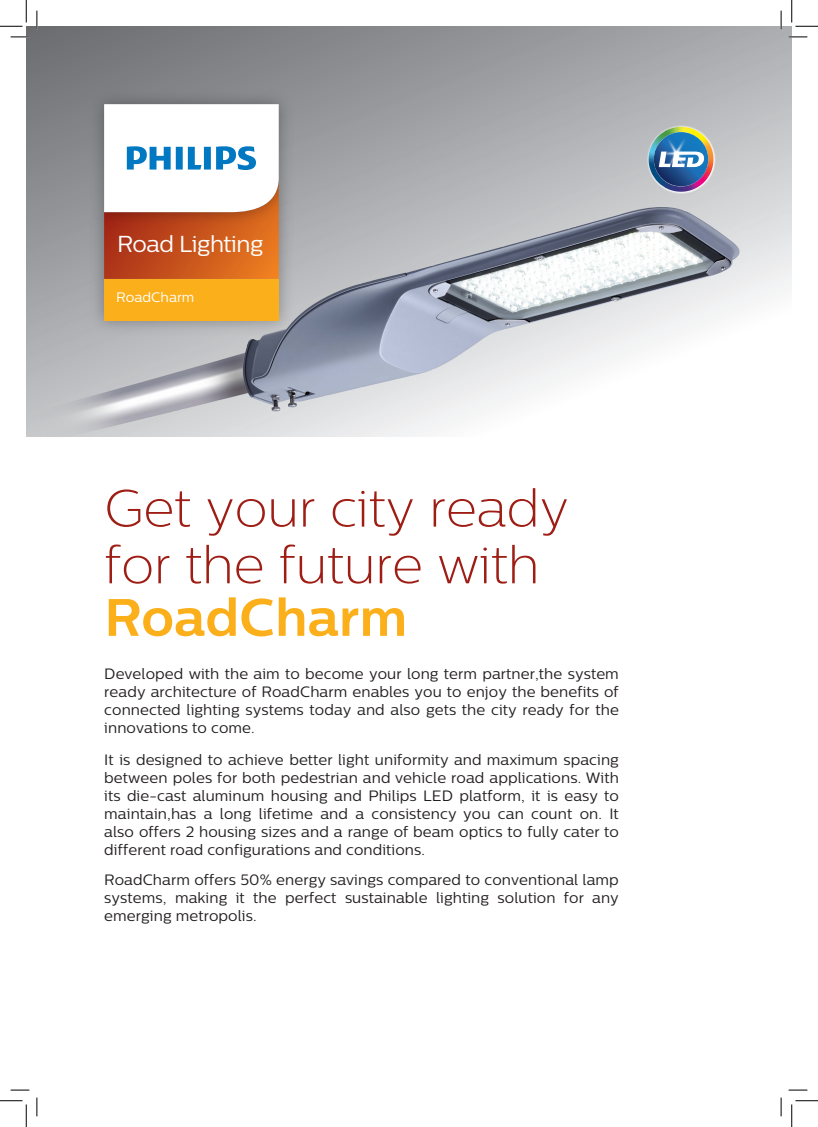
<style>
.page{position:relative;width:818px;height:1127px;background:#fff}
.page>*{position:absolute;margin:0;border:0;box-sizing:border-box;transform-origin:0 0}
.Introduction_text_16{font:52.5px/54.6px "Centrale Sans X Light";letter-spacing:-.01em;color:#9e1d14}
.t1{font:23px "Centrale Sans";letter-spacing:-.02em;color:#fff}
.Introduction_text_16-2{font:15px/18px "Centrale Sans";letter-spacing:.005em;color:#231f20;text-align:justify}
.t2{font:13.75px "Centrale Sans";color:#fff}
.s1{font-family:"Centrale Sans";font-weight:700;color:#fbaf1b}
</style>
<div class="page">
<div style="left:27px;top:27px;width:764px;height:410px;background:linear-gradient(to right,#6e7073,#b1b3b6)"></div>
<svg style="left:11px;top:36px;width:18px;height:2px"></svg>
<svg style="left:788px;top:36px;width:19px;height:2px"></svg>
<svg style="left:11px;top:1089px;width:18px;height:1px"></svg>
<svg style="left:788px;top:1089px;width:19px;height:1px"></svg>
<svg style="left:36px;top:11px;width:2px;height:18px"></svg>
<svg style="left:36px;top:1097px;width:2px;height:18px"></svg>
<svg style="left:780px;top:11px;width:2px;height:18px"></svg>
<svg style="left:780px;top:1097px;width:2px;height:18px"></svg>
<svg style="left:0;top:0;width:27px;height:27px"></svg>
<svg style="left:0;top:1100px;width:27px;height:26px"></svg>
<svg style="left:791px;top:0;width:27px;height:27px"></svg>
<svg style="left:791px;top:1100px;width:27px;height:26px"></svg>
<img style="left:26px;top:83px;width:766px;height:354px">
<h2 class="t1" style="left:117px;top:230px;width:148px">Road Lighting</h2>
<p class="t2" style="left:116px;top:289px;width:80px">RoadCharm</p>
<p class="Introduction_text_16" style="left:104px;top:480px;width:466px">Get your city ready for the future with<br><span class="s1">RoadCharm</span></p>
<p class="Introduction_text_16-2" style="left:104px;top:664px;width:516px">Developed with the aim to become your long term partner,the system ready architecture of RoadCharm enables you to enjoy the benefits of connected lighting systems today and also gets the city ready for the innovations to come.</p>
<p class="Introduction_text_16-2" style="left:104px;top:750px;width:516px">It is designed to achieve better light uniformity and maximum spacing between poles for both pedestrian and vehicle road applications. With its die-cast aluminum housing and Philips LED platform, it is easy to maintain,has a long lifetime and a consistency you can count on. It also offers 2 housing sizes and a range of beam optics to fully cater to different road configurations and conditions.</p>
<p class="Introduction_text_16-2" style="left:104px;top:870px;width:516px">RoadCharm offers 50% energy savings compared to conventional lamp systems, making it the perfect sustainable lighting solution for any emerging metropolis.</p>
</div>
